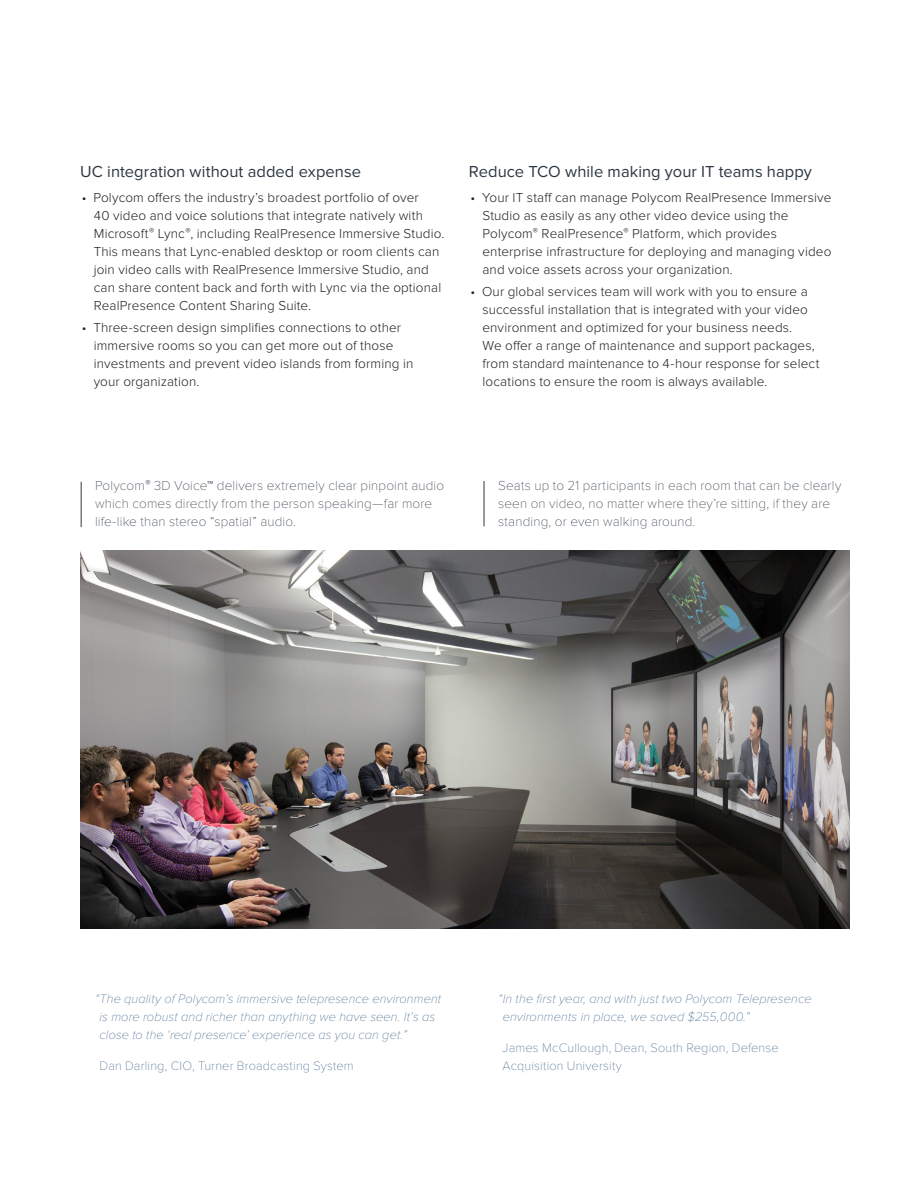
<style>
.page{position:relative;width:918px;height:1188px;background:#fff}
.page>*{position:absolute;margin:0;border:0;box-sizing:border-box;transform-origin:0 0}
.Subhead_Level_2{font:16.5px "Proxima Nova";letter-spacing:.005em;color:#2c3742}
.t1{font:300 13.5px/18px "Proxima Nova";letter-spacing:.01em;color:#231f20}
.t2{font:100 13.5px/18px "Proxima Nova T";letter-spacing:.01em;color:#2c3742}
.t3{font:italic 100 12.75px/18px "Proxima Nova";letter-spacing:.01em;color:#45698d}
.t4{font:100 12.75px/18px "Proxima Nova T";letter-spacing:.015em;color:#45698d}
</style>
<div class="page">
<img style="left:80px;top:551px;width:770px;height:378px">
<hr style="left:81px;top:482px;width:1px;height:45px;background:#2c3742">
<hr style="left:484px;top:481px;width:1px;height:45px;background:#2c3742">
<p class="Subhead_Level_2" style="left:80px;top:162px;width:282px">UC integration without added expense</p>
<p class="t1" style="left:94px;top:189px;width:352px;text-indent:-12px">• Polycom offers the industry’s broadest portfolio of over<br>40 video and voice solutions that integrate natively with Microsoft<sup>®</sup> Lync<sup>®</sup>, including RealPresence Immersive Studio.<br>This means that Lync-enabled desktop or room clients can join video calls with RealPresence Immersive Studio, and can share content back and forth with Lync via the optional RealPresence Content Sharing Suite.</p>
<p class="t1" style="left:94px;top:319px;width:321px;text-indent:-12px">• Three-screen design simplifies connections to other immersive rooms so you can get more out of those investments and prevent video islands from forming in your organization.</p>
<p class="Subhead_Level_2" style="left:469px;top:162px;width:344px">Reduce TCO while making your IT teams happy</p>
<p class="t1" style="left:482px;top:189px;width:351px;text-indent:-12px">• Your IT staff can manage Polycom RealPresence Immersive Studio as easily as any other video device using the Polycom<sup>®</sup> RealPresence<sup>®</sup> Platform, which provides enterprise infrastructure for deploying and managing video and voice assets across your organization.</p>
<p class="t1" style="left:482px;top:283px;width:339px;text-indent:-12px">• Our global services team will work with you to ensure a successful installation that is integrated with your video environment and optimized for your business needs.<br>We offer a range of maintenance and support packages, from standard maintenance to 4-hour response for select locations to ensure the room is always available.</p>
<p class="t2" style="left:95px;top:477px;width:351px">Polycom<sup>®</sup> 3D Voice™ delivers extremely clear pinpoint audio which comes directly from the person speaking—far more life-like than stereo “spatial” audio.</p>
<p class="t2" style="left:498px;top:477px;width:345px">Seats up to 21 participants in each room that can be clearly seen on video, no matter where they’re sitting, if they are standing, or even walking around.</p>
<p class="t3" style="left:100px;top:990px;width:343px;text-indent:-5px">“The quality of Polycom’s immersive telepresence environment is more robust and richer than anything we have seen. It’s as close to the ‘real presence’ experience as you can get.”</p>
<p class="t4" style="left:100px;top:1057px;width:256px">Dan Darling, CIO, Turner Broadcasting System</p>
<p class="t3" style="left:503px;top:990px;width:310px;text-indent:-5px">“In the first year, and with just two Polycom Telepresence environments in place, we saved $255,000.”</p>
<p class="t4" style="left:503px;top:1039px;width:278px">James McCullough, Dean, South Region, Defense<br>Acquisition University</p>
</div>
